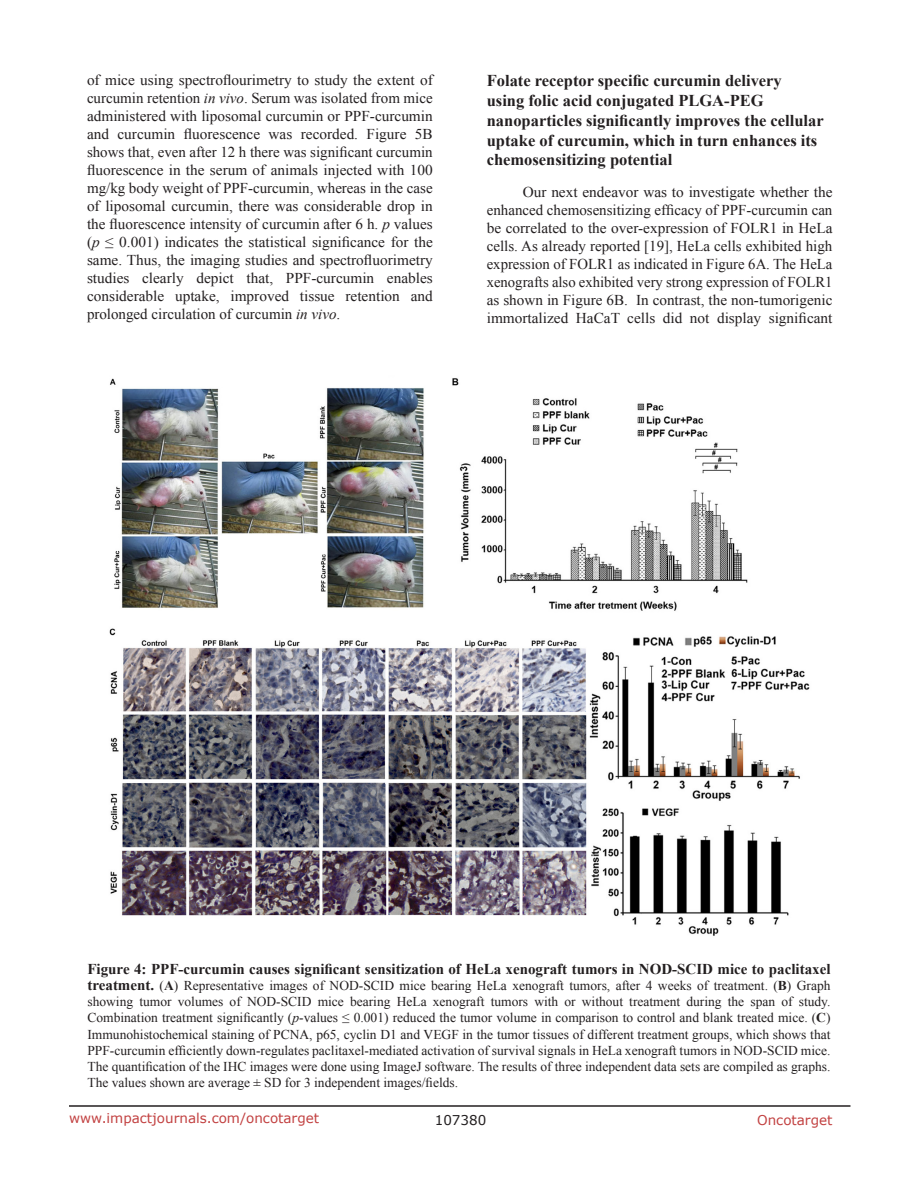
<style>
.page{position:relative;width:918px;height:1188px;background:#fff}
.page>*{position:absolute;margin:0;border:0;box-sizing:border-box;transform-origin:0 0}
.SubHeading{font:700 16.5px/19.8px "Times New Roman";color:#231f20}
.BodyText{font:15px/18px "Times New Roman";color:#231f20;text-align:justify}
.Figuretrx{font:700 15px "Times New Roman";color:#231f20}
.Figuretrx-2{font:13.5px/16.2px "Times New Roman";color:#231f20;text-align:justify}
.t1{font:13.5px "Verdana";color:#c24141}
.t2{font:13.5px "Verdana";color:#231f20}
.s1{font-style:italic}
.s2{font-weight:700;font-size:15px}
.s3{font-weight:700}
</style>
<div class="page">
<hr style="left:69px;top:1105px;width:781px;height:2px;background:#231f20">
<img style="left:109px;top:378px;width:701px;height:558px">
<p class="BodyText" style="left:87px;top:71px;width:347px">of mice using spectroflourimetry to study the extent of curcumin retention <span class="s1">in vivo</span>. Serum was isolated from mice administered with liposomal curcumin or PPF-curcumin and curcumin fluorescence was recorded. Figure 5B shows that, even after 12 h there was significant curcumin fluorescence in the serum of animals injected with 100 mg/kg body weight of PPF-curcumin, whereas in the case of liposomal curcumin, there was considerable drop in the fluorescence intensity of curcumin after 6 h. <span class="s1">p</span> values (<span class="s1">p</span> ≤ 0.001) indicates the statistical significance for the same. Thus, the imaging studies and spectrofluorimetry studies clearly depict that, PPF-curcumin enables considerable uptake, improved tissue retention and prolonged circulation of curcumin <span class="s1">in vivo</span>.</p>
<p class="SubHeading" style="left:487px;top:70px;width:339px">Folate receptor specific curcumin delivery<br>using folic acid conjugated PLGA-PEG nanoparticles significantly improves the cellular uptake of curcumin, which in turn enhances its chemosensitizing potential</p>
<p class="BodyText" style="left:487px;top:183px;width:347px;text-indent:36px">Our next endeavor was to investigate whether the enhanced chemosensitizing efficacy of PPF-curcumin can be correlated to the over-expression of FOLR1 in HeLa cells. As already reported [19], HeLa cells exhibited high expression of FOLR1 as indicated in Figure 6A. The HeLa xenografts also exhibited very strong expression of FOLR1 as shown in Figure 6B. In contrast, the non-tumorigenic immortalized HaCaT cells did not display significant</p>
<p class="Figuretrx" style="left:87px;top:958px;width:745px">Figure 4: PPF-curcumin causes significant sensitization of HeLa xenograft tumors in NOD-SCID mice to paclitaxel</p>
<p class="Figuretrx-2" style="left:87px;top:977px;width:745px"><span class="s2">treatment.</span> (<span class="s3">A</span>) Representative images of NOD-SCID mice bearing HeLa xenograft tumors, after 4 weeks of treatment. (<span class="s3">B</span>) Graph showing tumor volumes of NOD-SCID mice bearing HeLa xenograft tumors with or without treatment during the span of study.<br>Combination treatment significantly (<span class="s1">p</span>-values ≤ 0.001) reduced the tumor volume in comparison to control and blank treated mice. (<span class="s3">C</span>)<br>Immunohistochemical staining of PCNA, p65, cyclin D1 and VEGF in the tumor tissues of different treatment groups, which shows that PPF-curcumin efficiently down-regulates paclitaxel-mediated activation of survival signals in HeLa xenograft tumors in NOD-SCID mice.<br>The quantification of the IHC images were done using ImageJ software. The results of three independent data sets are compiled as graphs.<br>The values shown are average ± SD for 3 independent images/fields.</p>
<p class="t1" style="left:69px;top:1109px;width:252px">www.impactjournals.com/oncotarget</p>
<p class="t2" style="left:435px;top:1111px;width:53px">107380</p>
<p class="t1" style="left:757px;top:1111px;width:77px">Oncotarget</p>
</div>
